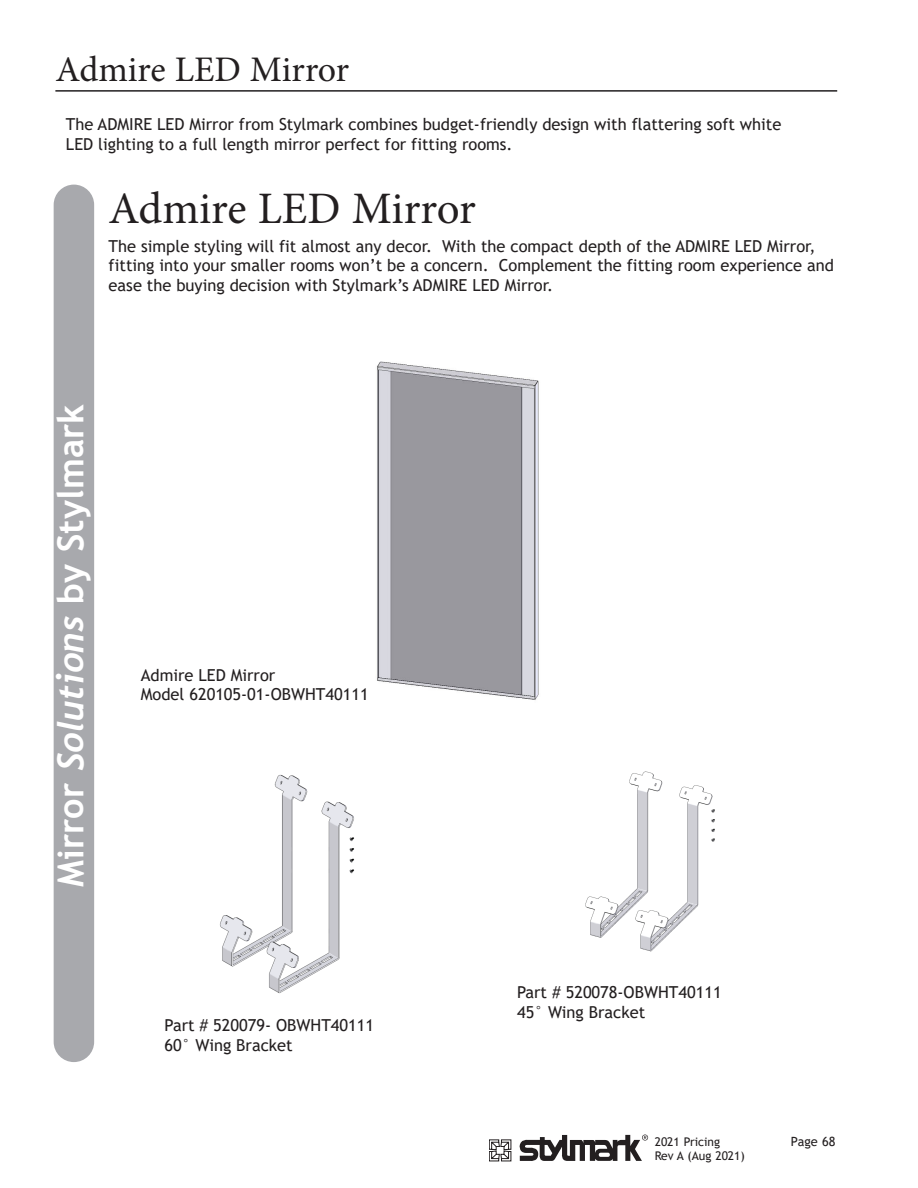
<style>
.page{position:relative;width:918px;height:1188px;background:#fff}
.page>*{position:absolute;margin:0;border:0;box-sizing:border-box;transform-origin:0 0}
.t1{font:45px "Minion Pro";color:#231f20}
.t2{font:700 36px "Trebuchet MS";color:#fff}
.t3{font:36px "Minion Pro";color:#231f20}
.t4{font:16.5px/19.8px "Trebuchet MS";color:#231f20}
.t5{font:12.75px "Trebuchet MS";color:#231f20}
.t6{font:12px "Trebuchet MS";color:#231f20}
.s1{font-family:"Trebuchet";font-style:italic}
</style>
<div class="page">
<svg style="left:489px;top:1139px;width:22px;height:22px"></svg>
<svg style="left:519px;top:1135px;width:129px;height:26px"></svg>
<img style="left:377px;top:361px;width:162px;height:339px">
<hr style="left:55px;top:90px;width:782px;height:2px;background:#231f20">
<div style="left:54px;top:185px;width:40px;height:877px;background:#a8a9ad;border-radius:20px"></div>
<img style="left:219px;top:774px;width:136px;height:220px">
<img style="left:585px;top:771px;width:130px;height:181px">
<p class="t3" style="left:55px;top:45px;width:295px">Admire LED Mirror</p>
<p class="t4" style="left:66px;top:114px;width:717px">The ADMIRE LED Mirror from Stylmark combines budget-friendly design with flattering soft white<br>LED lighting to a full length mirror perfect for fitting rooms.</p>
<p class="t1" style="left:109px;top:178px;width:369px">Admire LED Mirror</p>
<p class="t4" style="left:109px;top:236px;width:727px">The simple styling will fit almost any decor. With the compact depth of the ADMIRE LED Mirror, fitting into your smaller rooms won’t be a concern. Complement the fitting room experience and ease the buying decision with Stylmark’s ADMIRE LED Mirror.</p>
<p class="t2" style="left:48px;top:887px;width:484px;rotate:-90deg">Mirror <span class="s1">Solutions</span> by Stylmark</p>
<p class="t4" style="left:141px;top:665px;width:229px">Admire LED Mirror<br>Model 620105-01-OBWHT40111</p>
<p class="t4" style="left:165px;top:1015px;width:211px">Part # 520079- OBWHT40111<br>60° Wing Bracket</p>
<p class="t4" style="left:517px;top:983px;width:206px">Part # 520078-OBWHT40111<br>45° Wing Bracket</p>
<p class="t6" style="left:655px;top:1134px;width:67px">2021 Pricing</p>
<p class="t5" style="left:791px;top:1133px;width:46px">Page 68</p>
<p class="t6" style="left:655px;top:1148px;width:92px">Rev A (Aug 2021)</p>
</div>
